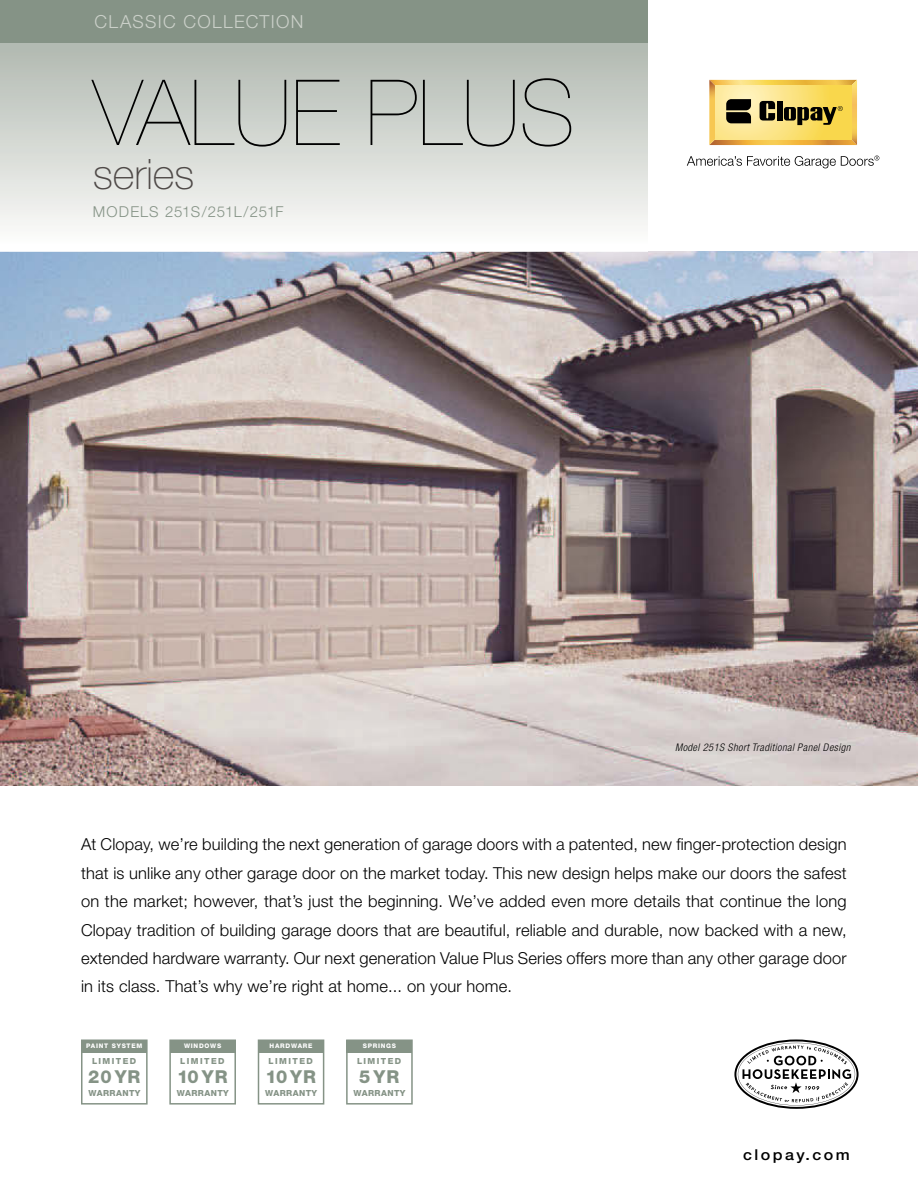
<style>
.page{position:relative;width:918px;height:1188px;background:#fff}
.page>*{position:absolute;margin:0;border:0;box-sizing:border-box;transform-origin:0 0}
.t1{font:200 91.35px "Helvetica Neue";color:#000}
.t2{font:100 42px "Helvetica Neue";letter-spacing:-.01em;color:#4f4a48}
.t3{font:300 18px "Helvetica Neue";letter-spacing:.07em;color:#cbd0c9}
.t4{font:800 17.85px "Helvetica Neue";letter-spacing:.06em;color:#859386}
.t5{font:300 16.5px/28.5px "Helvetica Neue";letter-spacing:.01em;color:#000;text-align:justify}
.t6{font:300 15px "Helvetica Neue";letter-spacing:.045em;color:#859386}
.t7{font:500 15px "Helvetica Neue";letter-spacing:.15em;color:#000;scale:1.07 1}
.t8{font:italic 300 condensed 10.5px "Helvetica Neue";letter-spacing:.04em;color:#000}
.t9{font:800 8.4px "Helvetica Neue";letter-spacing:.05em;color:#859386}
.t10{font:800 8.4px "Helvetica Neue";letter-spacing:.17em;color:#859386}
.t11{font:800 6.3px "Helvetica Neue";letter-spacing:.12em;color:#fff}
</style>
<div class="page">
<img style="left:0;top:251px;width:918px;height:535px">
<div style="left:81px;top:1040px;width:67px;height:65px;background:#fff;border:2px solid #859386"></div>
<div style="left:82px;top:1040px;width:65px;height:12px;background:#859386"></div>
<div style="left:169px;top:1040px;width:67px;height:65px;background:#fff;border:2px solid #859386"></div>
<div style="left:170px;top:1040px;width:65px;height:12px;background:#859386"></div>
<div style="left:346px;top:1040px;width:67px;height:65px;background:#fff;border:2px solid #859386"></div>
<div style="left:347px;top:1040px;width:65px;height:12px;background:#859386"></div>
<div style="left:258px;top:1040px;width:66px;height:65px;background:#fff;border:2px solid #859386"></div>
<div style="left:259px;top:1040px;width:65px;height:12px;background:#859386"></div>
<svg style="left:734px;top:1040px;width:125px;height:69px"></svg>
<svg style="left:0;top:42px;width:648px;height:184px"></svg>
<div style="left:0;top:0;width:648px;height:42px;background:#859386"></div>
<svg style="left:687px;top:156px;width:192px;height:12px"></svg>
<svg style="left:709px;top:80px;width:148px;height:65px"></svg>
<p class="t3" style="left:94px;top:10px;width:210px">CLASSIC COLLECTION</p>
<h1 class="t1" style="left:93px;top:60px;width:484px">VALUE PLUS</h1>
<h2 class="t2" style="left:93px;top:150px;width:103px">series</h2>
<p class="t6" style="left:93px;top:203px;width:192px">MODELS 251S/251L/251F</p>
<p class="t8" style="left:675px;top:741px;width:177px">Model 251S Short Traditional Panel Design</p>
<p class="t5" style="left:81px;top:830px;width:767px">At Clopay, we’re building the next generation of garage doors with a patented, new finger-protection design that is unlike any other garage door on the market today. This new design helps make our doors the safest on the market; however, that’s just the beginning. We’ve added even more details that continue the long Clopay tradition of building garage doors that are beautiful, reliable and durable, now backed with a new, extended hardware warranty. Our next generation Value Plus Series offers more than any other garage door in its class. That’s why we’re right at home... on your home.</p>
<p class="t11" style="left:86px;top:1042px;width:58px">PAINT SYSTEM</p>
<p class="t4" style="left:88px;top:1066px;width:54px">20YR</p>
<p class="t10" style="left:92px;top:1056px;width:46px">LIMITED</p>
<p class="t11" style="left:184px;top:1042px;width:39px">WINDOWS</p>
<p class="t10" style="left:180px;top:1056px;width:46px">LIMITED</p>
<p class="t4" style="left:177px;top:1066px;width:52px">10YR</p>
<p class="t11" style="left:270px;top:1042px;width:44px">HARDWARE</p>
<p class="t10" style="left:269px;top:1056px;width:46px">LIMITED</p>
<p class="t4" style="left:265px;top:1066px;width:52px">10 YR</p>
<p class="t11" style="left:363px;top:1042px;width:35px">SPRINGS</p>
<p class="t10" style="left:357px;top:1056px;width:46px">LIMITED</p>
<p class="t4" style="left:359px;top:1066px;width:42px">5YR</p>
<p class="t9" style="left:89px;top:1088px;width:53px">WARRANTY</p>
<p class="t9" style="left:177px;top:1088px;width:53px">WARRANTY</p>
<p class="t9" style="left:265px;top:1088px;width:53px">WARRANTY</p>
<p class="t9" style="left:354px;top:1088px;width:53px">WARRANTY</p>
<p class="t7" style="left:743px;top:1146px;width:101px">clopay.com</p>
</div>
